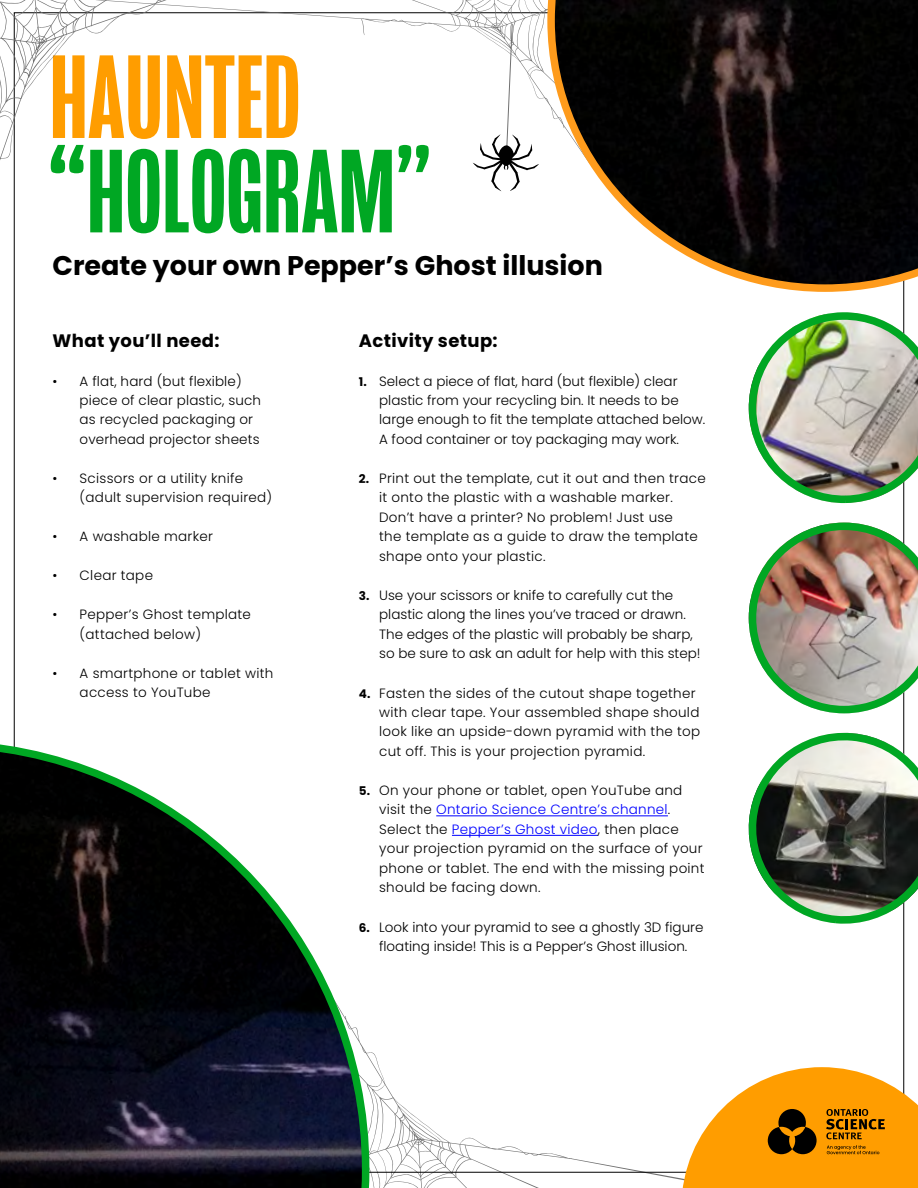
<style>
.page{position:relative;width:918px;height:1188px;background:#fff}
.page>*{position:absolute;margin:0;border:0;box-sizing:border-box;transform-origin:0 0}
.t1{font:500 121.5px/94.3px "Mongoose";color:#00a723}
.t2{font:700 27px "Poppins";color:#000}
.t3{font:700 18px "Poppins";letter-spacing:.02em;color:#000}
.t4{font:300 13.5px/19.5px "Poppins";letter-spacing:.02em;color:#000}
.t5{font:300 13.5px/19.5px "Poppins";color:#000}
.s1{color:#ff9d00}
.s2{font-weight:700}
.s3{font-weight:700;font-size:12px}
.s4{color:#00f}
</style>
<div class="page">
<svg style="left:369px;top:1052px;width:312px;height:136px"></svg>
<svg style="left:262px;top:0;width:285px;height:101px"></svg>
<svg style="left:547px;top:0;width:371px;height:292px"></svg>
<svg style="left:748px;top:733px;width:170px;height:195px"></svg>
<img style="left:748px;top:308px;width:170px;height:199px">
<img style="left:749px;top:523px;width:169px;height:190px">
<svg style="left:0;top:740px;width:369px;height:448px"></svg>
<hr style="left:436px;top:816px;width:232px;height:1px;background:#00f">
<hr style="left:452px;top:835px;width:146px;height:1px;background:#00f">
<svg style="left:681px;top:1067px;width:237px;height:121px"></svg>
<svg style="left:473px;top:23px;width:66px;height:168px"></svg>
<svg style="left:0;top:0;width:262px;height:259px"></svg>
<h1 class="t1" style="left:49px;top:52px;width:384px"><span class="s1">HAUNTED </span><span class="s2">“</span>HOLOGRAM”</h1>
<p class="t2" style="left:53px;top:250px;width:552px">Create your own Pepper’s Ghost illusion</p>
<h2 class="t3" style="left:53px;top:330px;width:168px">What you’ll need:</h2>
<p class="t4" style="left:80px;top:371px;width:183px;text-indent:-27px">• A flat, hard (but flexible) piece of clear plastic, such as recycled packaging or overhead projector sheets</p>
<p class="t4" style="left:80px;top:469px;width:194px;text-indent:-27px">• Scissors or a utility knife (adult supervision required)</p>
<p class="t4" style="left:53px;top:527px;width:162px">• A washable marker</p>
<p class="t4" style="left:53px;top:566px;width:102px">• Clear tape</p>
<p class="t4" style="left:80px;top:605px;width:173px;text-indent:-27px">• Pepper’s Ghost template (attached below)</p>
<p class="t4" style="left:80px;top:664px;width:195px;text-indent:-27px">• A smartphone or tablet with access to YouTube</p>
<h2 class="t3" style="left:359px;top:330px;width:140px">Activity setup:</h2>
<p class="t5" style="left:379px;top:371px;width:328px;text-indent:-20px"><span class="s3">1.</span> Select a piece of flat, hard (but flexible) clear plastic from your recycling bin. It needs to be large enough to fit the template attached below.<br>A food container or toy packaging may work.</p>
<p class="t4" style="left:379px;top:469px;width:328px;text-indent:-20px"><span class="s3">2.</span> Print out the template, cut it out and then trace it onto the plastic with a washable marker.<br>Don’t have a printer? No problem! Just use<br>the template as a guide to draw the template shape onto your plastic.</p>
<p class="t5" style="left:379px;top:586px;width:323px;text-indent:-20px"><span class="s3">3.</span> Use your scissors or knife to carefully cut the plastic along the lines you’ve traced or drawn.<br>The edges of the plastic will probably be sharp, so be sure to ask an adult for help with this step!</p>
<p class="t4" style="left:379px;top:683px;width:323px;text-indent:-20px"><span class="s3">4.</span> Fasten the sides of the cutout shape together with clear tape. Your assembled shape should look like an upside-down pyramid with the top cut off. This is your projection pyramid.</p>
<p class="t4" style="left:379px;top:781px;width:327px;text-indent:-20px"><span class="s3">5.</span> On your phone or tablet, open YouTube and visit the <span class="s4">Ontario Science Centre’s channel</span>.<br>Select the <span class="s4">Pepper’s Ghost video</span>, then place your projection pyramid on the surface of your phone or tablet. The end with the missing point should be facing down.</p>
<p class="t5" style="left:359px;top:917px;width:346px;text-align:center"><span class="s3">6.</span> Look into your pyramid to see a ghostly 3D figure floating inside! This is a Pepper’s Ghost illusion.</p>
</div>
